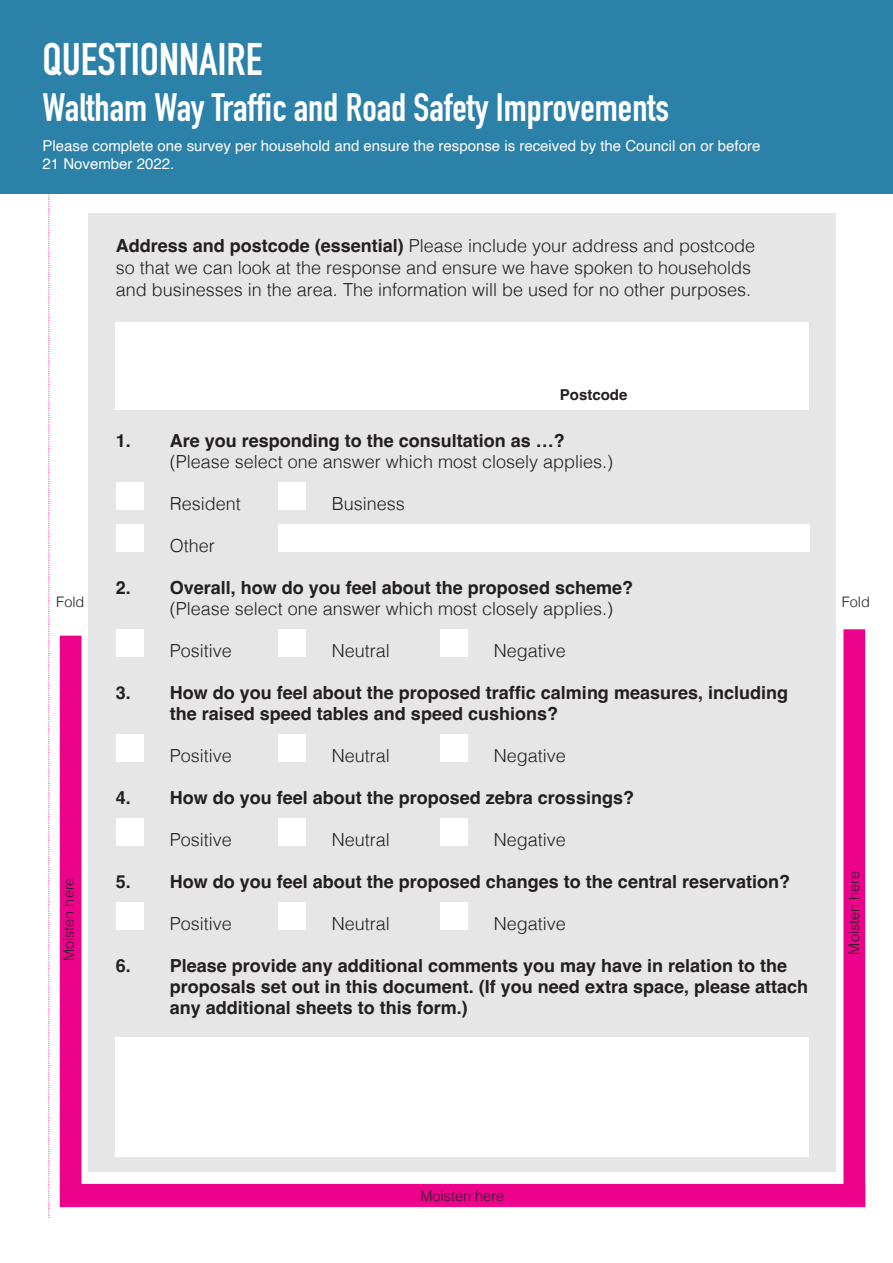
<style>
.page{position:relative;width:893px;height:1263px;background:#fff}
.page>*{position:absolute;margin:0;border:0;box-sizing:border-box;transform-origin:0 0}
.t1{font:700 45px "DIN Condensed";color:#fff}
.t2{font:700 39px "DIN Condensed";color:#fff}
.t3{font:300 18px/21.6px "Helvetica";color:#231f20}
.t4{font:700 18px/21px "Helvetica";color:#231f20}
.t5{font:15px/18px "Helvetica";color:#fff}
.t6{font:700 15px "Helvetica";color:#231f20}
.t7{font:300 14.55px "Helvetica";color:#231f20}
.s1{font-weight:700}
</style>
<div class="page">
<svg style="left:48px;top:193px;width:2px;height:1026px"></svg>
<div style="left:60px;top:636px;width:22px;height:571px;background:#ed028c"></div>
<div style="left:843px;top:629px;width:22px;height:578px;background:#ed028c"></div>
<div style="left:60px;top:1184px;width:805px;height:23px;background:#ed028c"></div>
<div style="left:89px;top:213px;width:747px;height:958px;background:#e6e6e7"></div>
<div style="left:0;top:0;width:893px;height:193px;background:#2c81a8"></div>
<div style="left:116px;top:482px;width:28px;height:27px;background:#fff"></div>
<div style="left:278px;top:482px;width:28px;height:27px;background:#fff"></div>
<div style="left:116px;top:524px;width:28px;height:27px;background:#fff"></div>
<div style="left:278px;top:524px;width:531px;height:27px;background:#fff"></div>
<div style="left:116px;top:629px;width:28px;height:27px;background:#fff"></div>
<div style="left:278px;top:629px;width:28px;height:27px;background:#fff"></div>
<div style="left:440px;top:629px;width:28px;height:27px;background:#fff"></div>
<div style="left:116px;top:734px;width:28px;height:27px;background:#fff"></div>
<div style="left:278px;top:734px;width:28px;height:27px;background:#fff"></div>
<div style="left:440px;top:734px;width:28px;height:27px;background:#fff"></div>
<div style="left:116px;top:818px;width:28px;height:27px;background:#fff"></div>
<div style="left:278px;top:818px;width:28px;height:27px;background:#fff"></div>
<div style="left:440px;top:818px;width:28px;height:27px;background:#fff"></div>
<div style="left:116px;top:902px;width:28px;height:27px;background:#fff"></div>
<div style="left:278px;top:902px;width:28px;height:27px;background:#fff"></div>
<div style="left:440px;top:902px;width:28px;height:27px;background:#fff"></div>
<div style="left:116px;top:322px;width:693px;height:88px;background:#fff"></div>
<div style="left:116px;top:1037px;width:693px;height:120px;background:#fff"></div>
<p class="t1" style="left:43px;top:29px;width:221px">QUESTIONNAIRE</p>
<p class="t2" style="left:43px;top:81px;width:628px">Waltham Way Traffic and Road Safety Improvements</p>
<p class="t5" style="left:43px;top:138px;width:719px">Please complete one survey per household and ensure the response is received by the Council on or before<br>21 November 2022.</p>
<p class="t3" style="left:116px;top:234px;width:641px"><span class="s1">Address and postcode (essential)</span> Please include your address and postcode so that we can look at the response and ensure we have spoken to households and businesses in the area. The information will be used for no other purposes.</p>
<p class="t6" style="left:560px;top:385px;width:69px">Postcode</p>
<p class="t3" style="left:170px;top:428px;width:445px;line-height:21px;text-indent:-54px"><span class="s1">1. Are you responding to the consultation as …? </span>(Please select one answer which most closely applies.)</p>
<p class="t3" style="left:170px;top:491px;width:73px">Resident</p>
<p class="t3" style="left:332px;top:491px;width:75px">Business</p>
<p class="t3" style="left:170px;top:533px;width:47px">Other</p>
<p class="t3" style="left:170px;top:575px;width:465px;line-height:21px;text-indent:-54px"><span class="s1">2. Overall, how do you feel about the proposed scheme? </span>(Please select one answer which most closely applies.)</p>
<p class="t3" style="left:170px;top:638px;width:64px">Positive</p>
<p class="t3" style="left:332px;top:638px;width:60px">Neutral</p>
<p class="t3" style="left:494px;top:638px;width:74px">Negative</p>
<p class="t4" style="left:170px;top:684px;width:620px;text-indent:-54px">3. How do you feel about the proposed traffic calming measures, including the raised speed tables and speed cushions?</p>
<p class="t3" style="left:170px;top:743px;width:64px">Positive</p>
<p class="t3" style="left:332px;top:743px;width:60px">Neutral</p>
<p class="t3" style="left:494px;top:743px;width:74px">Negative</p>
<p class="t4" style="left:116px;top:789px;width:520px">4. How do you feel about the proposed zebra crossings?</p>
<p class="t3" style="left:170px;top:827px;width:64px">Positive</p>
<p class="t3" style="left:332px;top:827px;width:60px">Neutral</p>
<p class="t3" style="left:494px;top:827px;width:74px">Negative</p>
<p class="t4" style="left:116px;top:873px;width:676px">5. How do you feel about the proposed changes to the central reservation?</p>
<p class="t3" style="left:170px;top:911px;width:64px">Positive</p>
<p class="t3" style="left:332px;top:911px;width:60px">Neutral</p>
<p class="t3" style="left:494px;top:911px;width:74px">Negative</p>
<p class="t4" style="left:170px;top:957px;width:640px;text-indent:-54px">6. Please provide any additional comments you may have in relation to the proposals set out in this document. (If you need extra space, please attach any additional sheets to this form.)</p>
<p class="t7" style="left:56px;top:589px;width:30px">Fold</p>
<p class="t7" style="left:842px;top:589px;width:30px">Fold</p>
<p class="t7" style="left:842px;top:954px;width:85px;rotate:-90deg">Moisten here</p>
<p class="t7" style="left:56px;top:961px;width:85px;rotate:-90deg">Moisten here</p>
<p class="t7" style="left:421px;top:1183px;width:85px">Moisten here</p>
</div>
